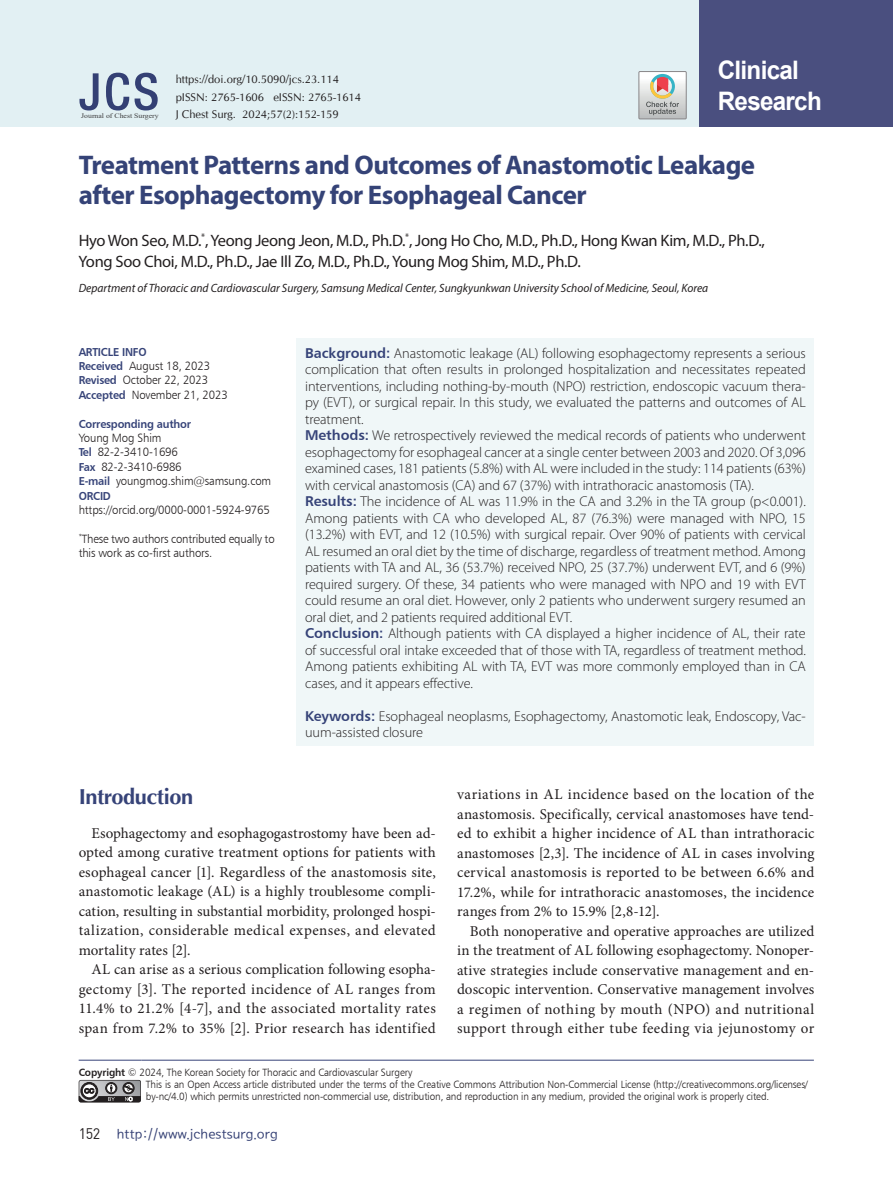
<style>
.page{position:relative;width:893px;height:1191px;background:#fff}
.page>*{position:absolute;margin:0;border:0;box-sizing:border-box;transform-origin:0 0}
.t1{font:500 condensed 51px "Helvetica Neue LT Std";color:#344074}
.t2{font:700 27px/30px "Myriad Pro";letter-spacing:-.02em;color:#354377}
.t3{font:700 25.5px/30.6px "Arial";letter-spacing:-.03em;color:#fff;scale:.95 1}
.t4{font:700 21.75px "Optima LT Std";letter-spacing:-.02em;color:#364378}
.t5{font:16.5px/21px "Myriad Pro";letter-spacing:-.02em;color:#231f20}
.t6{font:15px "Minion Pro";letter-spacing:.01em;color:#231f20}
.t7{font:15px "Minion Pro";letter-spacing:.03em;color:#231f20}
.t8{font:300 14.25px/16.5px "Myriad Pro";letter-spacing:-.005em;color:#231f20}
.t9{font:13.5px "Seoul Namsan M";color:#344074}
.t10{font:12px/14.4px "Humanist 777 BT Light B";letter-spacing:-.01em;color:#231f20;scale:.95 1}
.t11{font:italic 12px "Myriad Pro";color:#231f20;scale:.96 1}
.t12{font:11.55px "Humanist 777 BT Bold B";letter-spacing:-.02em;color:#364378;scale:.95 1}
.t13{font:11.25px/17.2px "CG Omega";color:#231f20}
.t14{font:10.5px/12.1px "Humanist 777 BT Light B";letter-spacing:-.01em;color:#231f20;scale:.95 1}
.t15{font:6.9px "Times New Roman";color:#3e3e3f;scale:1.13 1}
.s1{font-family:"Humanist 777 BT Bold B";font-size:11.55px;color:#364378}
.s2{font-family:"Humanist 777 BT Bold B";font-weight:400;color:#364378}
.s3{font-family:"Humanist 777 BT Bold B"}
.s4{font-family:"Dinreg";font-size:15px;color:#231f20}
</style>
<div class="page">
<div style="left:0;top:0;width:893px;height:126px;background:#e2f0f3"></div>
<div style="left:699px;top:0;width:194px;height:126px;background:#4a4f7f"></div>
<div style="left:297px;top:338px;width:517px;height:408px;background:#f0f7f8"></div>
<hr style="left:79px;top:1060px;width:63px;height:1px;background:#364378">
<hr style="left:142px;top:1060px;width:672px;height:1px;background:#364378">
<svg style="left:79px;top:1080px;width:62px;height:22px"></svg>
<div style="left:639px;top:71px;width:47px;height:48px;border:1px solid #888688"></div>
<svg style="left:639px;top:72px;width:47px;height:47px;background:#cbc6c1"></svg>
<h1 class="t1" style="left:79px;top:61px;width:82px">JCS</h1>
<p class="t15" style="left:81px;top:111px;width:70px">Journal of Chest Surgery</p>
<p class="t13" style="left:176px;top:71px;width:187px">https://doi.org/10.5090/jcs.23.114 pISSN: 2765-1606 eISSN: 2765-1614<br>J Chest Surg. 2024;57(2):152-159</p>
<p class="t3" style="left:718px;top:55px;width:111px">Clinical<br>Research</p>
<p class="t2" style="left:79px;top:149px;width:678px">Treatment Patterns and Outcomes of Anastomotic Leakage after Esophagectomy for Esophageal Cancer</p>
<p class="t5" style="left:79px;top:230px;width:688px">Hyo Won Seo, M.D.<sup>*</sup>, Yeong Jeong Jeon, M.D., Ph.D.<sup>*</sup>, Jong Ho Cho, M.D., Ph.D., Hong Kwan Kim, M.D., Ph.D.,<br>Yong Soo Choi, M.D., Ph.D., Jae Ill Zo, M.D., Ph.D., Young Mog Shim, M.D., Ph.D.</p>
<p class="t11" style="left:79px;top:280px;width:657px">Department of Thoracic and Cardiovascular Surgery, Samsung Medical Center, Sungkyunkwan University School of Medicine, Seoul, Korea</p>
<p class="t12" style="left:79px;top:344px;width:73px">ARTICLE INFO</p>
<p class="t10" style="left:79px;top:358px;width:158px"><span class="s1">Received</span> August 18, 2023<br><span class="s1">Revised</span> October 22, 2023<br><span class="s1">Accepted</span> November 21, 2023</p>
<p class="t12" style="left:79px;top:416px;width:120px">Corresponding author</p>
<p class="t10" style="left:79px;top:430px;width:204px">Young Mog Shim<br><span class="s1">Tel</span> 82-2-3410-1696<br><span class="s1">Fax</span> 82-2-3410-6986<br><span class="s1">E-mail</span> youngmog.shim@samsung.com</p>
<p class="t12" style="left:79px;top:488px;width:35px">ORCID</p>
<p class="t10" style="left:79px;top:502px;width:203px">https://orcid.org/0000-0001-5924-9765</p>
<p class="t10" style="left:79px;top:531px;width:208px"><sup>*</sup>These two authors contributed equally to this work as co-first authors.</p>
<p class="t8" style="left:305px;top:345px;width:502px"><span class="s2">Background:</span> Anastomotic leakage (AL) following esophagectomy represents a serious complication that often results in prolonged hospitalization and necessitates repeated interventions, including nothing-by-mouth (NPO) restriction, endoscopic vacuum thera&shy;py (EVT), or surgical repair. In this study, we evaluated the patterns and outcomes of AL treatment.<br><span class="s2">Methods:</span> We retrospectively reviewed the medical records of patients who underwent esophagectomy for esophageal cancer at a single center between 2003 and 2020. Of 3,096 examined cases, 181 patients (5.8%) with AL were included in the study: 114 patients (63%) with cervical anastomosis (CA) and 67 (37%) with intrathoracic anastomosis (TA).<br><span class="s2">Results:</span> The incidence of AL was 11.9% in the CA and 3.2% in the TA group (p&lt;0.001).<br>Among patients with CA who developed AL, 87 (76.3%) were managed with NPO, 15 (13.2%) with EVT, and 12 (10.5%) with surgical repair. Over 90% of patients with cervical AL resumed an oral diet by the time of discharge, regardless of treatment method. Among patients with TA and AL, 36 (53.7%) received NPO, 25 (37.7%) underwent EVT, and 6 (9%) required surgery. Of these, 34 patients who were managed with NPO and 19 with EVT could resume an oral diet. However, only 2 patients who underwent surgery resumed an oral diet, and 2 patients required additional EVT.<br><span class="s2">Conclusion:</span> Although patients with CA displayed a higher incidence of AL, their rate of successful oral intake exceeded that of those with TA, regardless of treatment method.<br>Among patients exhibiting AL with TA, EVT was more commonly employed than in CA cases, and it appears effective.</p>
<p class="t8" style="left:305px;top:708px;width:502px"><span class="s2">Keywords:</span> Esophageal neoplasms, Esophagectomy, Anastomotic leak, Endoscopy, Vac&shy;uum-assisted closure</p>
<p class="t4" style="left:79px;top:784px;width:116px">Introduction</p>
<p class="t6" style="left:91px;top:822px;width:346px">Esophagectomy and esophagogastrostomy have been ad-</p>
<p class="t6" style="left:79px;top:842px;width:359px">opted among curative treatment options for patients with</p>
<p class="t6" style="left:79px;top:861px;width:359px">esophageal cancer [1]. Regardless of the anastomosis site,</p>
<p class="t6" style="left:79px;top:881px;width:359px">anastomotic leakage (AL) is a highly troublesome compli-</p>
<p class="t6" style="left:79px;top:900px;width:359px">cation, resulting in substantial morbidity, prolonged hospi-</p>
<p class="t7" style="left:79px;top:920px;width:359px">talization, considerable medical expenses, and elevated</p>
<p class="t6" style="left:79px;top:939px;width:113px">mortality rates [2].</p>
<p class="t6" style="left:91px;top:959px;width:344px">AL can arise as a serious complication following esopha-</p>
<p class="t6" style="left:79px;top:978px;width:359px">gectomy [3]. The reported incidence of AL ranges from</p>
<p class="t6" style="left:79px;top:998px;width:359px">11.4% to 21.2% [4-7], and the associated mortality rates</p>
<p class="t6" style="left:79px;top:1017px;width:359px">span from 7.2% to 35% [2]. Prior research has identified</p>
<p class="t6" style="left:457px;top:784px;width:359px">variations in AL incidence based on the location of the</p>
<p class="t6" style="left:457px;top:804px;width:359px">anastomosis. Specifically, cervical anastomoses have tend-</p>
<p class="t6" style="left:457px;top:823px;width:359px">ed to exhibit a higher incidence of AL than intrathoracic</p>
<p class="t6" style="left:457px;top:843px;width:359px">anastomoses [2,3]. The incidence of AL in cases involving</p>
<p class="t6" style="left:457px;top:862px;width:359px">cervical anastomosis is reported to be between 6.6% and</p>
<p class="t6" style="left:457px;top:882px;width:359px">17.2%, while for intrathoracic anastomoses, the incidence</p>
<p class="t6" style="left:457px;top:901px;width:204px">ranges from 2% to 15.9% [2,8-12].</p>
<p class="t6" style="left:470px;top:921px;width:346px">Both nonoperative and operative approaches are utilized</p>
<p class="t6" style="left:457px;top:940px;width:359px">in the treatment of AL following esophagectomy. Nonoper-</p>
<p class="t6" style="left:457px;top:960px;width:359px">ative strategies include conservative management and en-</p>
<p class="t6" style="left:457px;top:979px;width:359px">doscopic intervention. Conservative management involves</p>
<p class="t6" style="left:457px;top:999px;width:359px">a regimen of nothing by mouth (NPO) and nutritional</p>
<p class="t6" style="left:457px;top:1018px;width:359px">support through either tube feeding via jejunostomy or</p>
<p class="t14" style="left:146px;top:1065px;width:698px;text-indent:-67px"><span class="s3">Copyright</span> © 2024, The Korean Society for Thoracic and Cardiovascular Surgery<br>This is an Open Access article distributed under the terms of the Creative Commons Attribution Non-Commercial License (http://creativecommons.org/licenses/ by-nc/4.0) which permits unrestricted non-commercial use, distribution, and reproduction in any medium, provided the original work is properly cited.</p>
<p class="t9" style="left:79px;top:1126px;width:201px"><span class="s4">152</span> http://www.jchestsurg.org</p>
</div>
